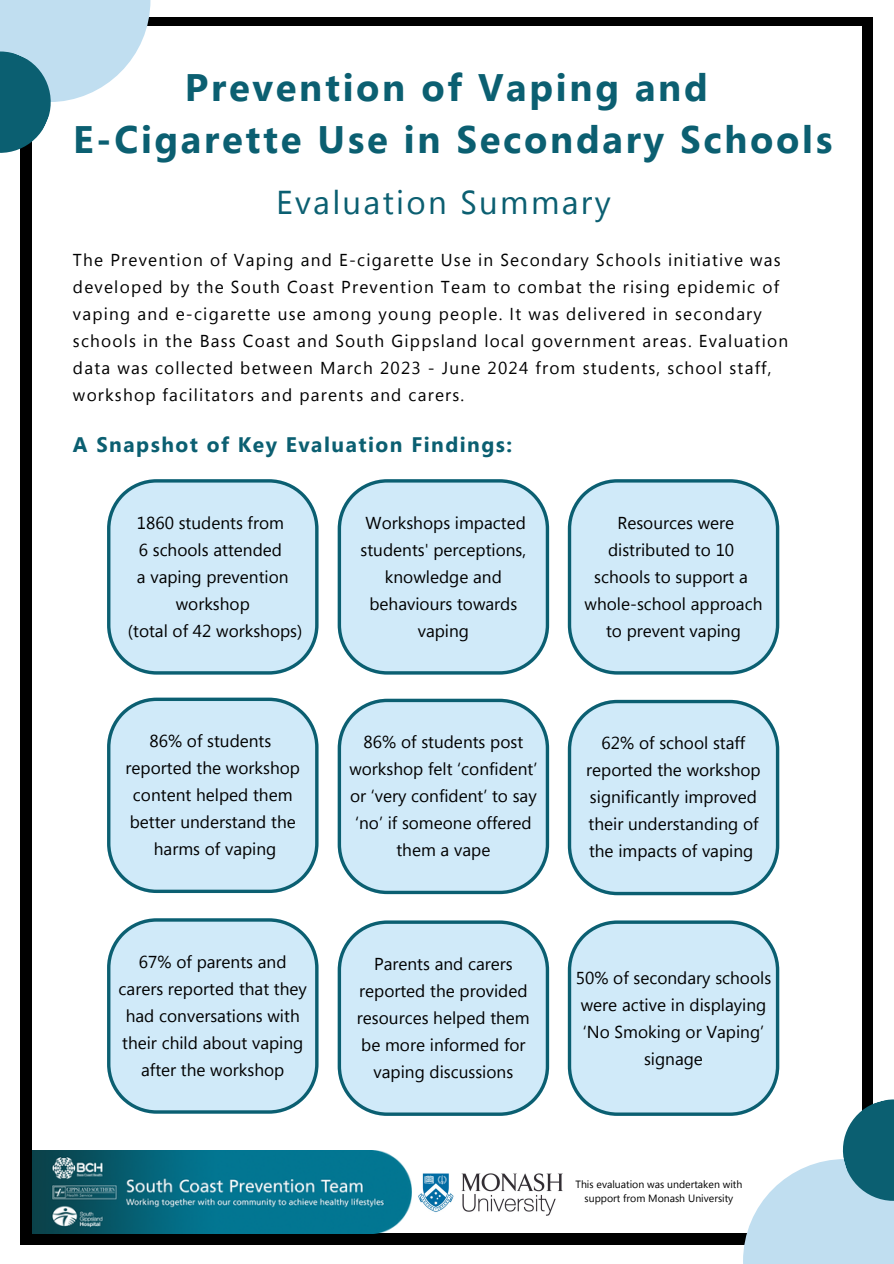
<style>
.page{position:relative;width:894px;height:1264px;background:#fff}
.page>*{position:absolute;margin:0;border:0;box-sizing:border-box;transform-origin:0 0}
.t1{font:700 38.25px/51.8px "Segoe UI";letter-spacing:.07em;color:#0b5f71;text-align:center}
.t2{font:33px "Segoe UI";letter-spacing:.07em;color:#0b5f71}
.t3{font:700 21px "Segoe UI";letter-spacing:.07em;color:#0b5f71}
.t4{font:17.25px/27px "Segoe UI";color:#000;text-align:center}
.t5{font:17.25px/27px "Segoe UI";letter-spacing:.07em;color:#000}
.t6{font:10.5px/14.9px "Segoe UI";color:#000;text-align:center}
</style>
<div class="page">
<div style="left:20px;top:17px;width:852px;height:1227px;background:#000"></div>
<div style="left:32px;top:27px;width:829px;height:1206px;background:#fff"></div>
<img style="left:418px;top:1173px;width:145px;height:43px">
<img style="left:32px;top:1150px;width:379px;height:83px">
<svg style="left:107px;top:479px;width:211px;height:195px"></svg>
<svg style="left:337px;top:479px;width:212px;height:195px"></svg>
<svg style="left:567px;top:479px;width:212px;height:195px"></svg>
<svg style="left:567px;top:699px;width:212px;height:196px"></svg>
<svg style="left:337px;top:698px;width:212px;height:196px"></svg>
<svg style="left:107px;top:697px;width:211px;height:196px"></svg>
<svg style="left:567px;top:920px;width:212px;height:195px"></svg>
<svg style="left:337px;top:920px;width:212px;height:195px"></svg>
<svg style="left:107px;top:918px;width:211px;height:195px"></svg>
<svg style="left:742px;top:1159px;width:151px;height:104px;fill:#c0def0"></svg>
<svg style="left:836px;top:1093px;width:57px;height:113px"></svg>
<svg style="left:0;top:0;width:150px;height:102px;fill:#c0def0"></svg>
<svg style="left:0;top:44px;width:58px;height:109px"></svg>
<h4 class="t1" style="left:73px;top:60px;width:760px">Prevention of Vaping and<br>E-Cigarette Use in Secondary Schools</h4>
<p class="t2" style="left:276px;top:178px;width:336px">Evaluation Summary</p>
<p class="t5" style="left:73px;top:245px;width:716px">The Prevention of Vaping and E-cigarette Use in Secondary Schools initiative was developed by the South Coast Prevention Team to combat the rising epidemic of vaping and e-cigarette use among young people. It was delivered in secondary schools in the Bass Coast and South Gippsland local government areas. Evaluation data was collected between March 2023 - June 2024 from students, school staff, workshop facilitators and parents and carers.</p>
<h4 class="t3" style="left:73px;top:429px;width:440px">A Snapshot of Key Evaluation Findings:</h4>
<h3 class="t4" style="left:128px;top:508px;width:176px">1860 students from<br>6 schools attended<br>a vaping prevention workshop<br>(total of 42 workshops)</h3>
<h4 class="t4" style="left:360px;top:508px;width:167px">Workshops impacted students' perceptions, knowledge and behaviours towards vaping</h4>
<h4 class="t4" style="left:584px;top:508px;width:179px">Resources were distributed to 10 schools to support a whole-school approach to prevent vaping</h4>
<h4 class="t4" style="left:125px;top:726px;width:176px">86% of students reported the workshop content helped them better understand the harms of vaping</h4>
<h4 class="t4" style="left:118px;top:947px;width:190px">67% of parents and carers reported that they had conversations with their child about vaping after the workshop</h4>
<h4 class="t4" style="left:349px;top:728px;width:189px">86% of students post workshop felt ‘confident’ or ‘very confident’ to say ‘no’ if someone offered them a vape</h4>
<h4 class="t4" style="left:357px;top:949px;width:174px">Parents and carers reported the provided resources helped them be more informed for vaping discussions</h4>
<h4 class="t4" style="left:586px;top:729px;width:176px">62% of school staff reported the workshop significantly improved their understanding of the impacts of vaping</h4>
<h4 class="t4" style="left:575px;top:963px;width:197px">50% of secondary schools were active in displaying ‘No Smoking or Vaping’ signage</h4>
<p class="t6" style="left:575px;top:1175px;width:168px">This evaluation was undertaken with support from Monash University</p>
</div>
